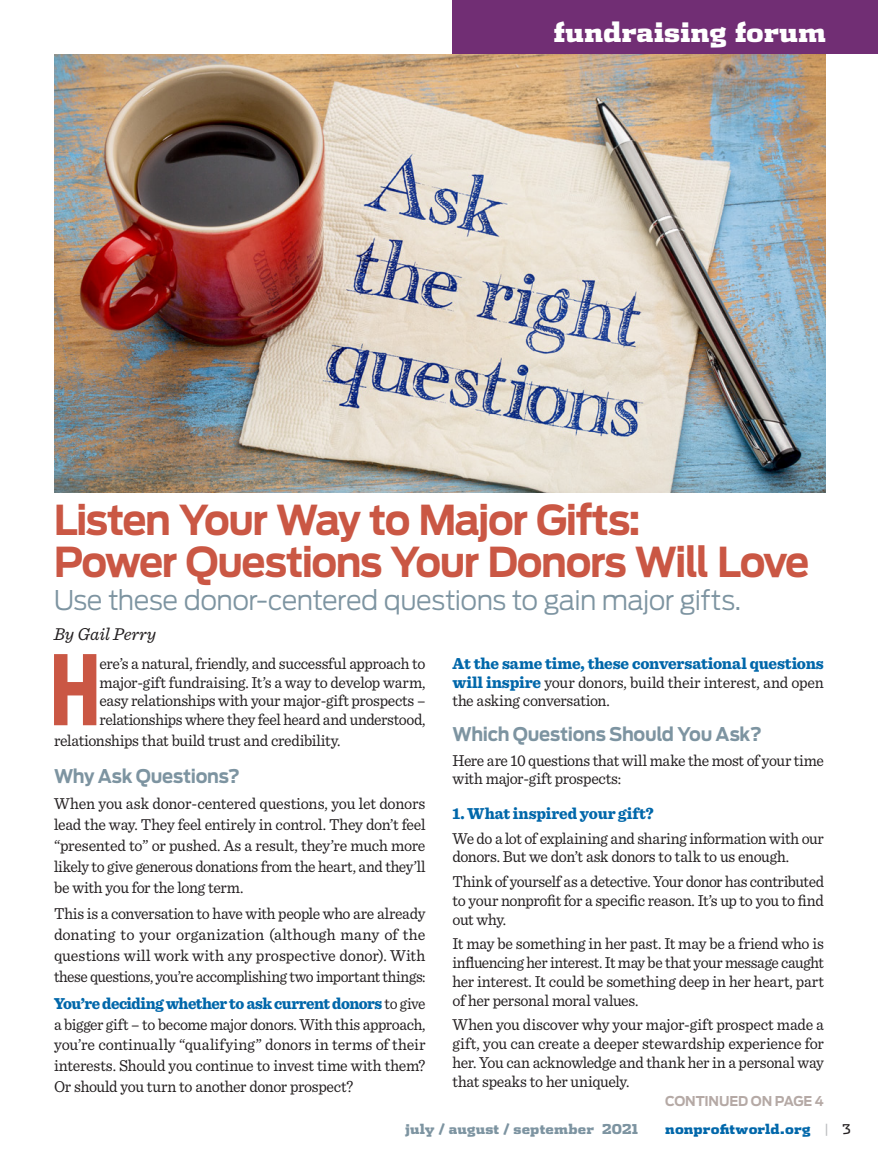
<style>
.page{position:relative;width:878px;height:1161px;background:#fff}
.page>*{position:absolute;margin:0;border:0;box-sizing:border-box;transform-origin:0 0}
.Feature_copy_1st{font:700 96px "Antenna Extra Cond";color:#ca5744}
.Reg_Feature_Head{font:700 40.95px/42px "Antenna";letter-spacing:-.04em;color:#ca5744;scale:.95 1}
.Reg_Feature_Subhead{font:300 27px "Antenna";letter-spacing:-.02em;color:#7d94a1}
.Eyebrow_Head{font:900 27px "Dispatch";color:#fff}
.Reg_Feature_Sub2{font:700 18.75px "Antenna";letter-spacing:-.015em;color:#7d94a1;scale:.95 1}
.Reg_Feature_Credit{font:italic 18px "Sentinel";color:#231f20}
.Feature_Copy{font:16.5px/18.8px "Sentinel";letter-spacing:-.02em;color:#231f20;text-align:justify;scale:.95 1}
.Feature_Copy-2{font:16.5px/18.8px "Sentinel";letter-spacing:-.02em;color:#231f20;text-align:justify;scale:.96 1}
.Feature_Copy-3{font:16.5px/20.9px "Sentinel";letter-spacing:-.02em;color:#231f20;text-align:justify;scale:.94 1}
.Feature_copy_1st-2{font:16.5px/18.8px "Sentinel";letter-spacing:-.02em;color:#231f20;text-align:justify;scale:.95 1}
.Reg_Feature_Sub2-2{font:900 16.5px "Sentinel";letter-spacing:-.005em;color:#0067aa;scale:.95 1}
.t1{font:900 13.5px "Dispatch";letter-spacing:.01em;color:#7d94a1}
.t2{font:900 13.5px "Dispatch";letter-spacing:.01em;color:#0067aa}
.Reg_Feature_Sub3{font:700 13.5px "Antenna";letter-spacing:-.01em;color:#b5a9a5;scale:.95 1}
.s1{font-weight:900;color:#0067aa}
.s2{font-weight:400;color:#bcbdc0}
.s3{font-weight:400;color:#231f20}
</style>
<div class="page">
<div style="left:452px;top:0;width:426px;height:54px;background:#712e74"></div>
<img style="left:54px;top:54px;width:771px;height:438px">
<p class="Eyebrow_Head" style="left:553px;top:13px;width:274px">fundraising forum</p>
<p class="Reg_Feature_Head" style="left:54px;top:499px;width:796px">Listen Your Way to Major Gifts:<br>Power Questions Your Donors Will Love</p>
<p class="Reg_Feature_Subhead" style="left:54px;top:584px;width:689px">Use these donor-centered questions to gain major gifts.</p>
<p class="Reg_Feature_Credit" style="left:54px;top:620px;width:104px">By Gail Perry</p>
<p class="Feature_copy_1st" style="left:50px;top:633px;width:52px">H</p>
<p class="Feature_copy_1st-2" style="left:99px;top:653px;width:344px">ere’s a natural, friendly, and successful approach to major-gift fundraising. It’s a way to develop warm, easy relationships with your major-gift prospects – relationships where they feel heard and understood,</p>
<p class="Feature_copy_1st-2" style="left:54px;top:730px;width:303px">relationships that build trust and credibility.</p>
<p class="Reg_Feature_Sub2" style="left:54px;top:765px;width:197px">Why Ask Questions?</p>
<p class="Feature_Copy-2" style="left:54px;top:792px;width:388px;line-height:20.9px">When you ask donor-centered questions, you let donors lead the way. They feel entirely in control. They don’t feel “presented to” or pushed. As a result, they’re much more likely to give generous donations from the heart, and they’ll be with you for the long term.</p>
<p class="Feature_Copy" style="left:54px;top:903px;width:392px;line-height:20.9px">This is a conversation to have with people who are already donating to your organization (although many of the questions will work with any prospective donor). With these questions, you’re accomplishing two important things:</p>
<p class="Feature_Copy-3" style="left:54px;top:992px;width:397px"><span class="s1">You’re deciding whether to ask current donors</span> to give a bigger gift – to become major donors. With this approach, you’re continually “qualifying” donors in terms of their interests. Should you continue to invest time with them?<br>Or should you turn to another donor prospect?</p>
<p class="Feature_Copy-2" style="left:452px;top:653px;width:388px"><span class="s1">At the same time, these conversational questions will inspire</span> your donors, build their interest, and open the asking conversation.</p>
<p class="Reg_Feature_Sub2" style="left:452px;top:723px;width:327px">Which Questions Should You Ask?</p>
<p class="Feature_Copy" style="left:452px;top:750px;width:392px">Here are 10 questions that will make the most of your time with major-gift prospects:</p>
<p class="Reg_Feature_Sub2-2" style="left:452px;top:800px;width:213px">1. What inspired your gift?</p>
<p class="Feature_Copy" style="left:452px;top:828px;width:392px">We do a lot of explaining and sharing information with our donors. But we don’t ask donors to talk to us enough.</p>
<p class="Feature_Copy-3" style="left:452px;top:871px;width:396px;line-height:18.8px">Think of yourself as a detective. Your donor has contributed to your nonprofit for a specific reason. It’s up to you to find out why.</p>
<p class="Feature_Copy" style="left:452px;top:934px;width:392px">It may be something in her past. It may be a friend who is influencing her interest. It may be that your message caught her interest. It could be something deep in her heart, part of her personal moral values.</p>
<p class="Feature_Copy-2" style="left:452px;top:1015px;width:388px">When you discover why your major-gift prospect made a gift, you can create a deeper stewardship experience for her. You can acknowledge and thank her in a personal way that speaks to her uniquely.</p>
<p class="Reg_Feature_Sub3" style="left:665px;top:1093px;width:169px">CONTINUED ON PAGE 4</p>
<p class="t1" style="left:405px;top:1119px;width:234px">july / august / september 2021</p>
<p class="t2" style="left:665px;top:1119px;width:187px">nonprofitworld.org <span class="s2">|</span> <span class="s3">3</span></p>
</div>
